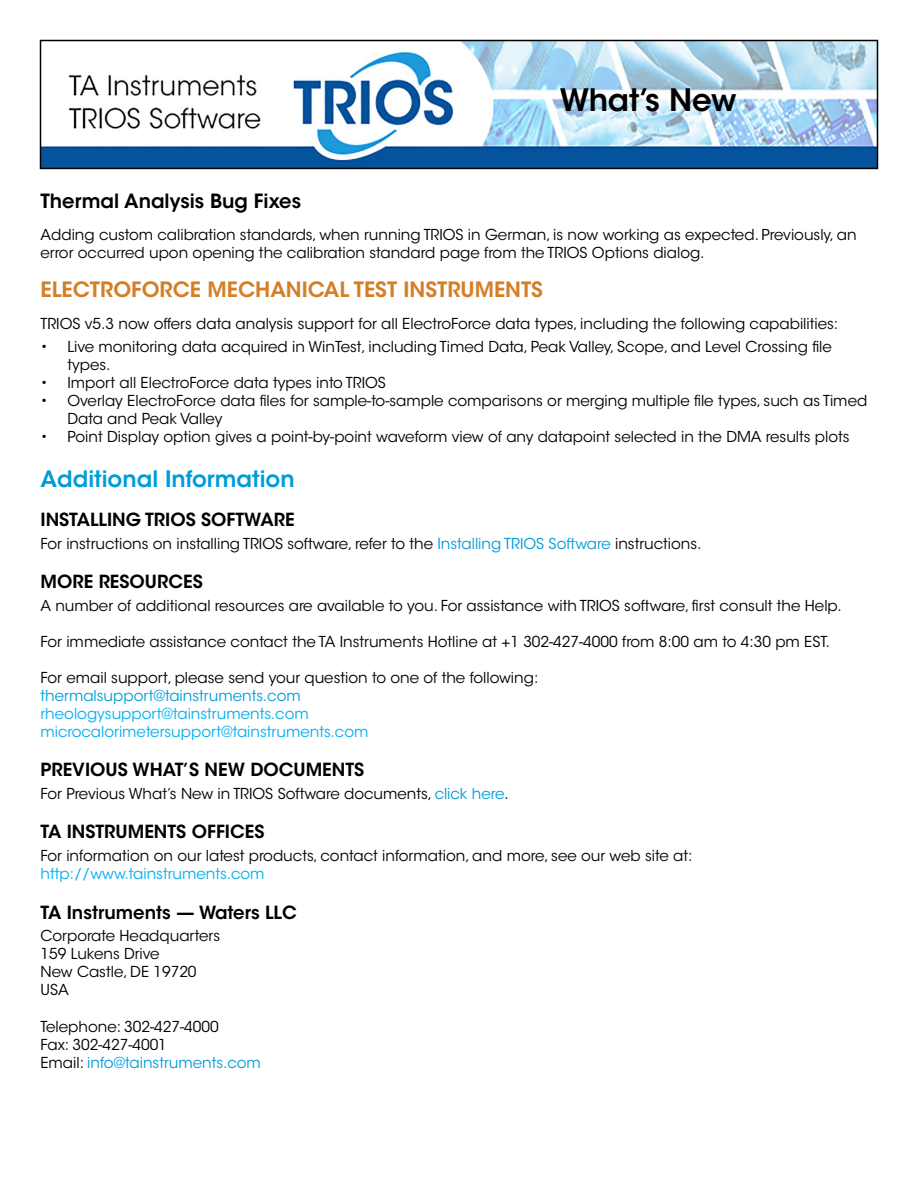
<style>
.page{position:relative;width:918px;height:1188px;background:#fff}
.page>*{position:absolute;margin:0;border:0;box-sizing:border-box;transform-origin:0 0}
.t1{font:600 30.75px "ITC Avant Garde Std";letter-spacing:-.01em;color:#000}
.t2{font:600 22.5px "ITC Avant Garde Std";color:#009bda}
.t3{font:600 21px "ITC Avant Garde Std";color:#d47f28}
.t4{font:600 19.5px "ITC Avant Garde Std";color:#000}
.t5{font:600 18px "ITC Avant Garde Std";color:#000}
.t6{font:15px/18px "ITC Avant Garde Std";color:#000}
.t7{font:15px/18px "ITC Avant Garde Std";color:#00aeef}
.t8{font:15px "ITC Avant Garde Std";color:#009bda}
.s1{color:#009bda}
</style>
<div class="page">
<img style="left:43px;top:43px;width:832px;height:123px">
<div style="left:40px;top:40px;width:838px;height:129px;border:2px solid #000"></div>
<h1 class="t1" style="left:560px;top:81px;width:178px">What’s New</h1>
<h3 class="t4" style="left:40px;top:189px;width:262px">Thermal Analysis Bug Fixes</h3>
<p class="t6" style="left:40px;top:226px;width:818px">Adding custom calibration standards, when running TRIOS in German, is now working as expected. Previously, an error occurred upon opening the calibration standard page from the TRIOS Options dialog.</p>
<h3 class="t3" style="left:40px;top:276px;width:504px">ELECTROFORCE MECHANICAL TEST INSTRUMENTS</h3>
<p class="t6" style="left:40px;top:315px;width:799px">TRIOS v5.3 now offers data analysis support for all ElectroForce data types, including the following capabilities:</p>
<p class="t6" style="left:68px;top:337px;width:766px;text-indent:-27px">• Live monitoring data acquired in WinTest, including Timed Data, Peak Valley, Scope, and Level Crossing file types.</p>
<p class="t6" style="left:40px;top:373px;width:347px">• Import all ElectroForce data types into TRIOS</p>
<p class="t6" style="left:68px;top:391px;width:801px;text-indent:-27px">• Overlay ElectroForce data files for sample-to-sample comparisons or merging multiple file types, such as Timed<br>Data and Peak Valley</p>
<p class="t6" style="left:40px;top:427px;width:811px">• Point Display option gives a point-by-point waveform view of any datapoint selected in the DMA results plots</p>
<h2 class="t2" style="left:40px;top:464px;width:256px">Additional Information</h2>
<p class="t5" style="left:40px;top:508px;width:256px">INSTALLING TRIOS SOFTWARE</p>
<p class="t6" style="left:40px;top:534px;width:662px">For instructions on installing TRIOS software, refer to the <span class="s1">Installing TRIOS Software</span> instructions.</p>
<p class="t5" style="left:40px;top:570px;width:164px">MORE RESOURCES</p>
<p class="t6" style="left:40px;top:597px;width:803px">A number of additional resources are available to you. For assistance with TRIOS software, first consult the Help.</p>
<p class="t6" style="left:40px;top:633px;width:791px">For immediate assistance contact the TA Instruments Hotline at +1 302-427-4000 from 8:00 am to 4:30 pm EST.</p>
<p class="t6" style="left:40px;top:669px;width:499px">For email support, please send your question to one of the following:</p>
<p class="t8" style="left:40px;top:686px;width:262px">thermalsupport@tainstruments.com</p>
<p class="t7" style="left:40px;top:705px;width:329px">rheologysupport@tainstruments.com microcalorimetersupport@tainstruments.com</p>
<p class="t5" style="left:40px;top:758px;width:325px">PREVIOUS WHAT’S NEW DOCUMENTS</p>
<p class="t6" style="left:40px;top:785px;width:470px">For Previous What’s New in TRIOS Software documents, <span class="s1">click here</span>.</p>
<p class="t5" style="left:40px;top:821px;width:226px">TA INSTRUMENTS OFFICES</p>
<p class="t6" style="left:40px;top:847px;width:653px">For information on our latest products, contact information, and more, see our web site at:</p>
<p class="t7" style="left:40px;top:865px;width:226px">http://www.tainstruments.com</p>
<p class="t5" style="left:40px;top:901px;width:258px">TA Instruments — Waters LLC</p>
<p class="t6" style="left:40px;top:927px;width:181px">Corporate Headquarters<br>159 Lukens Drive<br>New Castle, DE 19720<br>USA</p>
<p class="t6" style="left:40px;top:1017px;width:222px">Telephone: 302-427-4000<br>Fax: 302-427-4001<br>Email: <span class="s1">info@tainstruments.com</span></p>
</div>
